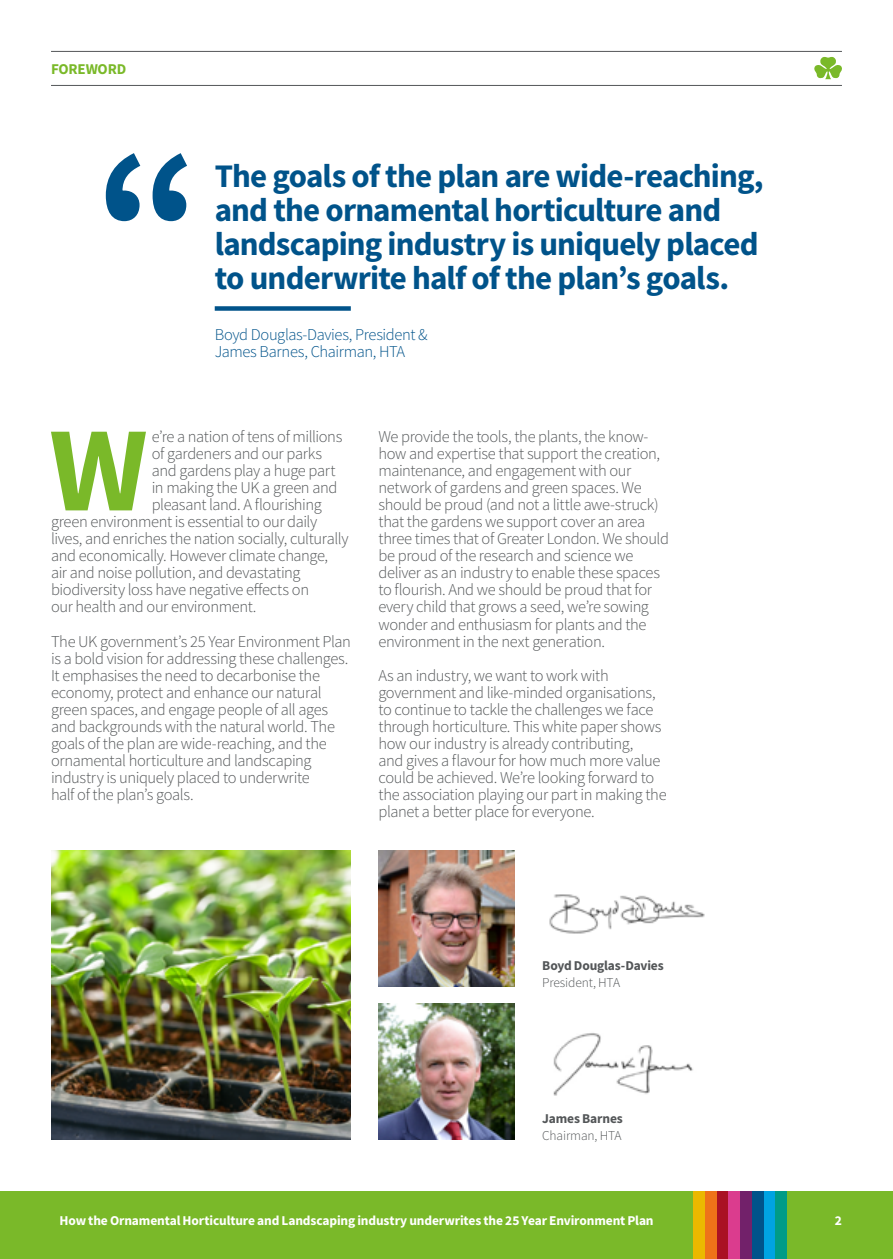
<style>
.page{position:relative;width:893px;height:1259px;background:#fff}
.page>*{position:absolute;margin:0;border:0;box-sizing:border-box;transform-origin:0 0}
.t1{font:120.9px "Source Sans Variable";color:#7ab929}
.t2{font:33px/34px "Source Sans Variable";letter-spacing:-.025em;color:#00538a}
.t3{font:16.5px/17px "Source Sans Variable";letter-spacing:-.025em;color:#535658}
.t4{font:16.5px "Source Sans Variable";letter-spacing:-.025em;color:#00538a}
.t5{font:15px "Source Sans Variable";letter-spacing:-.015em;color:#7ab929}
.t6{font:13.5px "Source Sans Variable";letter-spacing:-.01em;color:#fff}
.t7{font:13.5px/17px "Source Sans Variable";letter-spacing:-.01em;color:#535658}
</style>
<div class="page">
<div style="left:0;top:1191px;width:893px;height:68px;background:#7ab929"></div>
<div style="left:693px;top:1191px;width:12px;height:68px;background:#ebb800"></div>
<div style="left:705px;top:1191px;width:12px;height:68px;background:#ee7219"></div>
<div style="left:717px;top:1191px;width:11px;height:68px;background:#aa1124"></div>
<div style="left:728px;top:1191px;width:12px;height:68px;background:#db3c8e"></div>
<div style="left:740px;top:1191px;width:12px;height:68px;background:#72216a"></div>
<div style="left:752px;top:1191px;width:12px;height:68px;background:#00538a"></div>
<div style="left:764px;top:1191px;width:11px;height:68px;background:#00a3e2"></div>
<div style="left:775px;top:1191px;width:12px;height:68px;background:#009b87"></div>
<hr style="left:51px;top:85px;width:791px;height:1px;background:#535658">
<hr style="left:51px;top:51px;width:791px;height:1px;background:#535658">
<svg style="left:814px;top:57px;width:28px;height:22px"></svg>
<img style="left:378px;top:850px;width:136px;height:136px">
<img style="left:378px;top:1003px;width:136px;height:137px">
<svg style="left:106px;top:153px;width:81px;height:68px"></svg>
<img style="left:549px;top:894px;width:156px;height:40px">
<img style="left:553px;top:1033px;width:140px;height:63px">
<div style="left:215px;top:306px;width:136px;height:5px;background:#00538a"></div>
<img style="left:51px;top:850px;width:300px;height:290px">
<p class="t5" style="left:51px;top:60px;width:77px">FOREWORD</p>
<p class="t2" style="left:215px;top:159px;width:550px">The goals of the plan are wide-reaching, and the ornamental horticulture and landscaping industry is uniquely placed to underwrite half of the plan’s goals.</p>
<p class="t4" style="left:215px;top:325px;width:214px">Boyd Douglas-Davies, President &amp;</p>
<p class="t4" style="left:215px;top:342px;width:192px">James Barnes, Chairman, HTA</p>
<p class="t1" style="left:49px;top:397px;width:100px">W</p>
<p class="t3" style="left:152px;top:428px;width:192px">e’re a nation of tens of millions</p>
<p class="t3" style="left:152px;top:445px;width:172px">of gardeners and our parks</p>
<p class="t3" style="left:152px;top:462px;width:185px">and gardens play a huge part</p>
<p class="t3" style="left:152px;top:479px;width:187px">in making the UK a green and</p>
<p class="t3" style="left:152px;top:496px;width:172px">pleasant land. A flourishing</p>
<p class="t3" style="left:51px;top:513px;width:268px">green environment is essential to our daily</p>
<p class="t3" style="left:51px;top:530px;width:299px">lives, and enriches the nation socially, culturally</p>
<p class="t3" style="left:51px;top:547px;width:279px">and economically. However climate change,</p>
<p class="t3" style="left:51px;top:564px;width:251px">air and noise pollution, and devastating</p>
<p class="t3" style="left:51px;top:581px;width:260px">biodiversity loss have negative effects on</p>
<p class="t3" style="left:51px;top:598px;width:207px">our health and our environment.</p>
<p class="t3" style="left:51px;top:632px;width:301px">The UK government’s 25 Year Environment Plan is a bold vision for addressing these challenges.<br>It emphasises the need to decarbonise the economy, protect and enhance our natural green spaces, and engage people of all ages and backgrounds with the natural world. The goals of the plan are wide-reaching, and the ornamental horticulture and landscaping industry is uniquely placed to underwrite<br>half of the plan’s goals.</p>
<p class="t3" style="left:378px;top:428px;width:292px">We provide the tools, the plants, the know&shy;how and expertise that support the creation, maintenance, and engagement with our network of gardens and green spaces. We should be proud (and not a little awe-struck) that the gardens we support cover an area three times that of Greater London. We should be proud of the research and science we deliver as an industry to enable these spaces to flourish. And we should be proud that for every child that grows a seed, we’re sowing wonder and enthusiasm for plants and the environment in the next generation.</p>
<p class="t3" style="left:378px;top:666px;width:290px">As an industry, we want to work with government and like-minded organisations, to continue to tackle the challenges we face through horticulture. This white paper shows how our industry is already contributing,<br>and gives a flavour for how much more value could be achieved. We’re looking forward to the association playing our part in making the planet a better place for everyone.</p>
<p class="t7" style="left:542px;top:957px;width:123px">Boyd Douglas-Davies<br>President, HTA</p>
<p class="t7" style="left:542px;top:1110px;width:82px">James Barnes<br>Chairman, HTA</p>
<p class="t6" style="left:60px;top:1212px;width:596px">How the Ornamental Horticulture and Landscaping industry underwrites the 25 Year Environment Plan</p>
<p class="t6" style="left:835px;top:1212px;width:9px">2</p>
</div>
